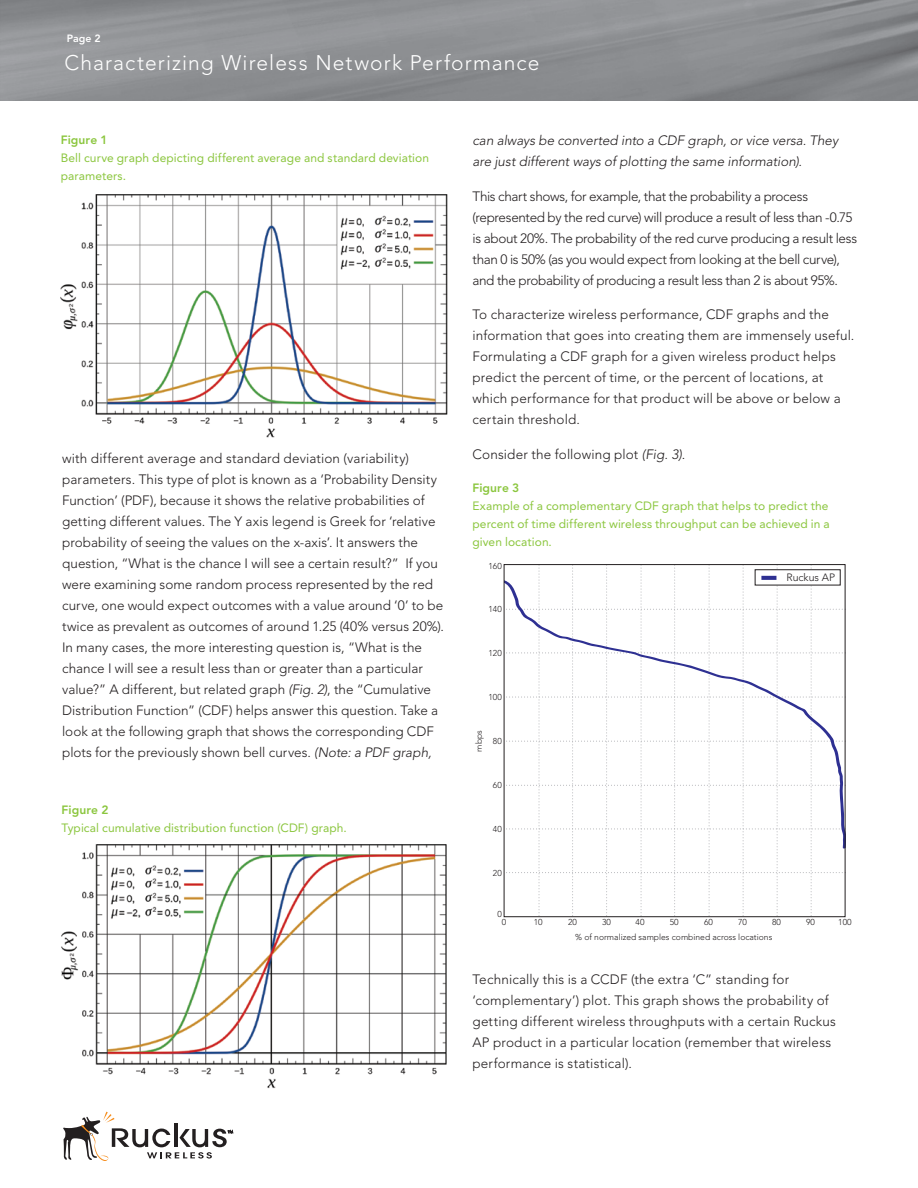
<style>
.page{position:relative;width:918px;height:1188px;background:#fff}
.page>*{position:absolute;margin:0;border:0;box-sizing:border-box;transform-origin:0 0}
.t1{font:300 21px "Avenir";letter-spacing:.05em;color:#fff}
.DS_body_text{font:300 13.5px/21px "Avenir";letter-spacing:.005em;color:#231f20}
.DS_body_text-2{font:300 13.5px/21px "Avenir";letter-spacing:-.025em;color:#231f20}
.DS_body_text-3{font:italic 300 13.5px/21px "Avenir";letter-spacing:-.005em;color:#231f20}
.DS_body_text-4{font:12px/18px "Avenir";letter-spacing:.005em;color:#8bc63e}
.t2{font:300 10.5px "Avenir";color:#231f20}
.t3{font:800 10.5px "Avenir";color:#fff}
.t4{font:300 8.55px "Avenir";color:#231f20}
.s1{font-weight:800}
.s2{font-style:italic}
</style>
<div class="page">
<svg style="left:63px;top:1112px;width:170px;height:49px"></svg>
<img style="left:0;top:0;width:918px;height:100px">
<img style="left:60px;top:194px;width:388px;height:244px">
<img style="left:61px;top:844px;width:386px;height:245px">
<svg style="left:503px;top:565px;width:340px;height:352px"></svg>
<div style="left:504px;top:564px;width:341px;height:353px;border:1px solid #231f20"></div>
<p class="t3" style="left:67px;top:32px;width:36px">Page 2</p>
<p class="t1" style="left:64px;top:50px;width:477px">Characterizing Wireless Network Performance</p>
<p class="DS_body_text-4" style="left:61px;top:131px;width:370px"><span class="s1">Figure 1<br></span>Bell curve graph depicting different average and standard deviation parameters.</p>
<p class="DS_body_text" style="left:62px;top:448px;width:384px">with different average and standard deviation (variability) parameters. This type of plot is known as a ‘Probability Density Function’ (PDF), because it shows the relative probabilities of getting different values. The Y axis legend is Greek for ‘relative probability of seeing the values on the x-axis’. It answers the question, “What is the chance I will see a certain result?” If you were examining some random process represented by the red curve, one would expect outcomes with a value around ‘0’ to be twice as prevalent as outcomes of around 1.25 (40% versus 20%).</p>
<p class="DS_body_text" style="left:62px;top:637px;width:378px">In many cases, the more interesting question is, “What is the chance I will see a result less than or greater than a particular value?” A different, but related graph <span class="s2">(Fig. 2)</span>, the “Cumulative Distribution Function” (CDF) helps answer this question. Take a look at the following graph that shows the corresponding CDF plots for the previously shown bell curves. <span class="s2">(Note: a PDF graph,</span></p>
<p class="DS_body_text-4" style="left:62px;top:801px;width:287px"><span class="s1">Figure 2<br></span>Typical cumulative distribution function (CDF) graph.</p>
<p class="DS_body_text-3" style="left:472px;top:130px;width:367px">can always be converted into a CDF graph, or vice versa. They are just different ways of plotting the same information).</p>
<p class="DS_body_text-2" style="left:472px;top:186px;width:386px">This chart shows, for example, that the probability a process (represented by the red curve) will produce a result of less than -0.75 is about 20%. The probability of the red curve producing a result less than 0 is 50% (as you would expect from looking at the bell curve), and the probability of producing a result less than 2 is about 95%.</p>
<p class="DS_body_text" style="left:472px;top:304px;width:383px">To characterize wireless performance, CDF graphs and the information that goes into creating them are immensely useful.<br>Formulating a CDF graph for a given wireless product helps predict the percent of time, or the percent of locations, at which performance for that product will be above or below a certain threshold.</p>
<p class="DS_body_text" style="left:472px;top:444px;width:214px">Consider the following plot <span class="s2">(Fig. 3)</span>.</p>
<p class="DS_body_text-4" style="left:472px;top:478px;width:359px"><span class="s1">Figure 3<br></span>Example of a complementary CDF graph that helps to predict the percent of time different wireless throughput can be achieved in a given location.</p>
<p class="t4" style="left:488px;top:561px;width:15px">160</p>
<p class="t2" style="left:786px;top:572px;width:50px">Ruckus AP</p>
<p class="t4" style="left:488px;top:605px;width:15px">140</p>
<p class="t4" style="left:488px;top:648px;width:15px">120</p>
<p class="t4" style="left:488px;top:692px;width:15px">100</p>
<p class="t4" style="left:493px;top:736px;width:10px">80</p>
<p class="t4" style="left:493px;top:780px;width:10px">60</p>
<p class="t4" style="left:493px;top:824px;width:10px">40</p>
<p class="t4" style="left:493px;top:868px;width:10px">20</p>
<p class="t4" style="left:497px;top:909px;width:6px">0</p>
<p class="t4" style="left:474px;top:752px;width:23px;rotate:-90deg">mbps</p>
<p class="t4" style="left:502px;top:917px;width:6px">0</p>
<p class="t4" style="left:534px;top:917px;width:10px">10</p>
<p class="t4" style="left:568px;top:917px;width:10px">20</p>
<p class="t4" style="left:602px;top:917px;width:10px">30</p>
<p class="t4" style="left:636px;top:917px;width:10px">40</p>
<p class="t4" style="left:670px;top:917px;width:10px">50</p>
<p class="t4" style="left:704px;top:917px;width:10px">60</p>
<p class="t4" style="left:738px;top:917px;width:10px">70</p>
<p class="t4" style="left:772px;top:917px;width:10px">80</p>
<p class="t4" style="left:806px;top:917px;width:10px">90</p>
<p class="t4" style="left:838px;top:917px;width:15px">100</p>
<p class="t4" style="left:575px;top:932px;width:199px">% of normalized samples combined across locations</p>
<p class="DS_body_text" style="left:472px;top:969px;width:365px">Technically this is a CCDF (the extra ‘C” standing for ‘complementary’) plot. This graph shows the probability of getting different wireless throughputs with a certain Ruckus AP product in a particular location (remember that wireless performance is statistical).</p>
</div>
